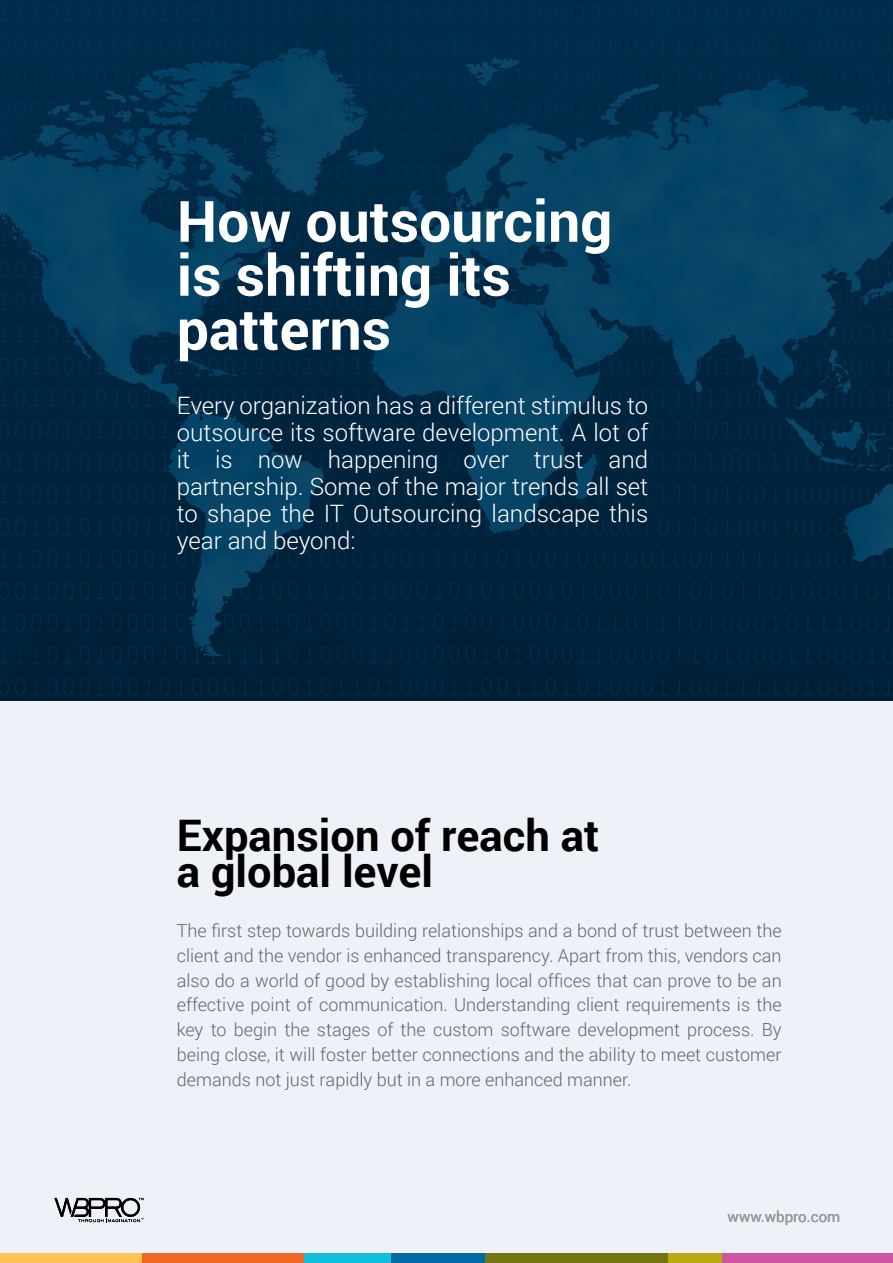
<style>
.page{position:relative;width:893px;height:1263px;background:#fff}
.page>*{position:absolute;margin:0;border:0;box-sizing:border-box;transform-origin:0 0}
.t1{font:700 57px/54px "Roboto";color:#fff}
.t2{font:700 43.5px/36px "Roboto";color:#000}
.t3{font:300 24px/27px "Roboto";color:#fff;text-align:justify}
.t4{font:300 18px/24.8px "Roboto";color:#666;text-align:justify}
.t5{font:15px "Roboto";color:#989898}
</style>
<div class="page">
<img style="left:0;top:0;width:893px;height:703px">
<div style="left:1px;top:701px;width:892px;height:562px;background:#eef1f8"></div>
<div style="left:255px;top:1254px;width:152px;height:9px;background:#11bfda"></div>
<div style="left:0;top:1254px;width:142px;height:9px;background:#fec352"></div>
<div style="left:142px;top:1254px;width:161px;height:9px;background:#f26724"></div>
<div style="left:391px;top:1254px;width:96px;height:9px;background:#006ba2"></div>
<div style="left:485px;top:1254px;width:186px;height:9px;background:#727512"></div>
<div style="left:668px;top:1254px;width:88px;height:9px;background:#b9ab0f"></div>
<div style="left:722px;top:1254px;width:171px;height:9px;background:#cc57a0"></div>
<svg style="left:54px;top:1198px;width:90px;height:24px"></svg>
<h1 class="t1" style="left:177px;top:192px;width:437px">How outsourcing is shifting its patterns</h1>
<h3 class="t3" style="left:177px;top:391px;width:473px">Every organization has a different stimulus to outsource its software development. A lot of it is now happening over trust and partnership. Some of the major trends all set to shape the IT Outsourcing landscape this year and beyond:</h3>
<h2 class="t2" style="left:177px;top:816px;width:424px">Expansion of reach at a global level</h2>
<p class="t4" style="left:177px;top:918px;width:606px">The first step towards building relationships and a bond of trust between the client and the vendor is enhanced transparency. Apart from this, vendors can also do a world of good by establishing local offices that can prove to be an effective point of communication. Understanding client requirements is the key to begin the stages of the custom software development process. By being close, it will foster better connections and the ability to meet customer demands not just rapidly but in a more enhanced manner.</p>
<p class="t5" style="left:728px;top:1206px;width:114px">www.wbpro.com</p>
</div>
